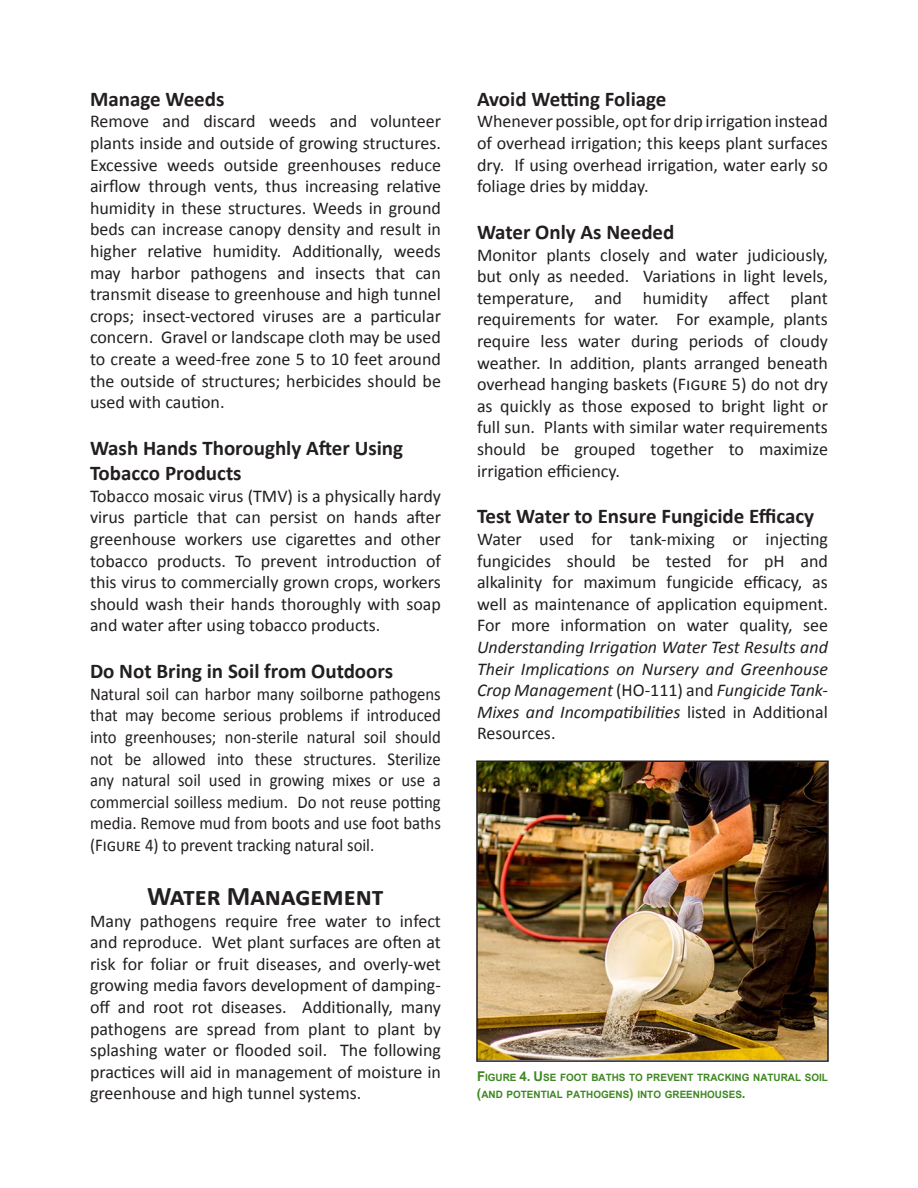
<style>
.page{position:relative;width:918px;height:1188px;background:#fff}
.page>*{position:absolute;margin:0;border:0;box-sizing:border-box;transform-origin:0 0}
.t1{font:700 27px "Calibri";color:#231f20}
.t2{font:700 21px/25.2px "Calibri";color:#231f20}
.t3{font:18px/21.6px "Calibri";color:#231f20;text-align:justify}
.t4{font:18px/21.6px "Calibri";color:#231f20;text-align:justify;scale:.93 1}
.t5{font:italic 18px/21.6px "Calibri";color:#231f20;text-align:justify}
.t6{font:700 10.2px/16.2px "Arial";color:#3f8822}
.s1{font-style:normal}
.s2{font-size:13.5px}
</style>
<div class="page">
<img style="left:479px;top:763px;width:347px;height:296px">
<div style="left:476px;top:760px;width:353px;height:302px;border:2px solid #231f20"></div>
<p class="t2" style="left:90px;top:86px;width:136px">Manage Weeds</p>
<p class="t3" style="left:90px;top:111px;width:353px">Remove and discard weeds and volunteer plants inside and outside of growing structures.<br>Excessive weeds outside greenhouses reduce airflow through vents, thus increasing relative humidity in these structures. Weeds in ground beds can increase canopy density and result in higher relative humidity. Additionally, weeds may harbor pathogens and insects that can transmit disease to greenhouse and high tunnel crops; insect-vectored viruses are a particular concern. Gravel or landscape cloth may be used to create a weed-free zone 5 to 10 feet around the outside of structures; herbicides should be used with caution.</p>
<p class="t2" style="left:90px;top:435px;width:315px">Wash Hands Thoroughly After Using<br>Tobacco Products</p>
<p class="t3" style="left:90px;top:485px;width:353px">Tobacco mosaic virus (TMV) is a physically hardy virus particle that can persist on hands after greenhouse workers use cigarettes and other tobacco products. To prevent introduction of this virus to commercially grown crops, workers should wash their hands thoroughly with soap and water after using tobacco products.</p>
<p class="t2" style="left:90px;top:659px;width:305px">Do Not Bring in Soil from Outdoors</p>
<p class="t4" style="left:90px;top:683px;width:379px">Natural soil can harbor many soilborne pathogens that may become serious problems if introduced into greenhouses; non-sterile natural soil should not be allowed into these structures. Sterilize any natural soil used in growing mixes or use a commercial soilless medium. Do not reuse potting media. Remove mud from boots and use foot baths (Figure 4) to prevent tracking natural soil.</p>
<h1 class="t1" style="left:147px;top:879px;width:238px">Water Management</h1>
<p class="t3" style="left:90px;top:910px;width:352px">Many pathogens require free water to infect and reproduce. Wet plant surfaces are often at risk for foliar or fruit diseases, and overly-wet growing media favors development of damping&shy;off and root rot diseases. Additionally, many pathogens are spread from plant to plant by splashing water or flooded soil. The following practices will aid in management of moisture in greenhouse and high tunnel systems.</p>
<p class="t2" style="left:477px;top:86px;width:191px">Avoid Wetting Foliage</p>
<p class="t3" style="left:477px;top:111px;width:353px">Whenever possible, opt for drip irrigation instead of overhead irrigation; this keeps plant surfaces dry. If using overhead irrigation, water early so foliage dries by midday.</p>
<p class="t2" style="left:477px;top:219px;width:199px">Water Only As Needed</p>
<p class="t3" style="left:477px;top:244px;width:353px">Monitor plants closely and water judiciously, but only as needed. Variations in light levels, temperature, and humidity affect plant requirements for water. For example, plants require less water during periods of cloudy weather. In addition, plants arranged beneath overhead hanging baskets (Figure 5) do not dry as quickly as those exposed to bright light or full sun. Plants with similar water requirements should be grouped together to maximize irrigation efficiency.</p>
<p class="t2" style="left:477px;top:504px;width:339px">Test Water to Ensure Fungicide Efficacy</p>
<p class="t3" style="left:477px;top:528px;width:352px">Water used for tank-mixing or injecting fungicides should be tested for pH and alkalinity for maximum fungicide efficacy, as well as maintenance of application equipment.<br>For more information on water quality, see</p>
<p class="t5" style="left:477px;top:636px;width:352px">Understanding Irrigation Water Test Results and Their Implications on Nursery and Greenhouse Crop Management <span class="s1">(HO-111) and</span> Fungicide Tank-Mixes and Incompatibilities <span class="s1">listed in Additional Resources.</span></p>
<p class="t6" style="left:477px;top:1070px;width:353px"><span class="s2">F</span>IGURE <span class="s2">4. U</span> SE FOOT BATHS TO PREVENT TRACKING NATURAL SOIL <span class="s2">(</span>AND POTENTIAL PATHOGENS<span class="s2">)</span> INTO GREENHOUSES<span class="s2">.</span></p>
</div>
